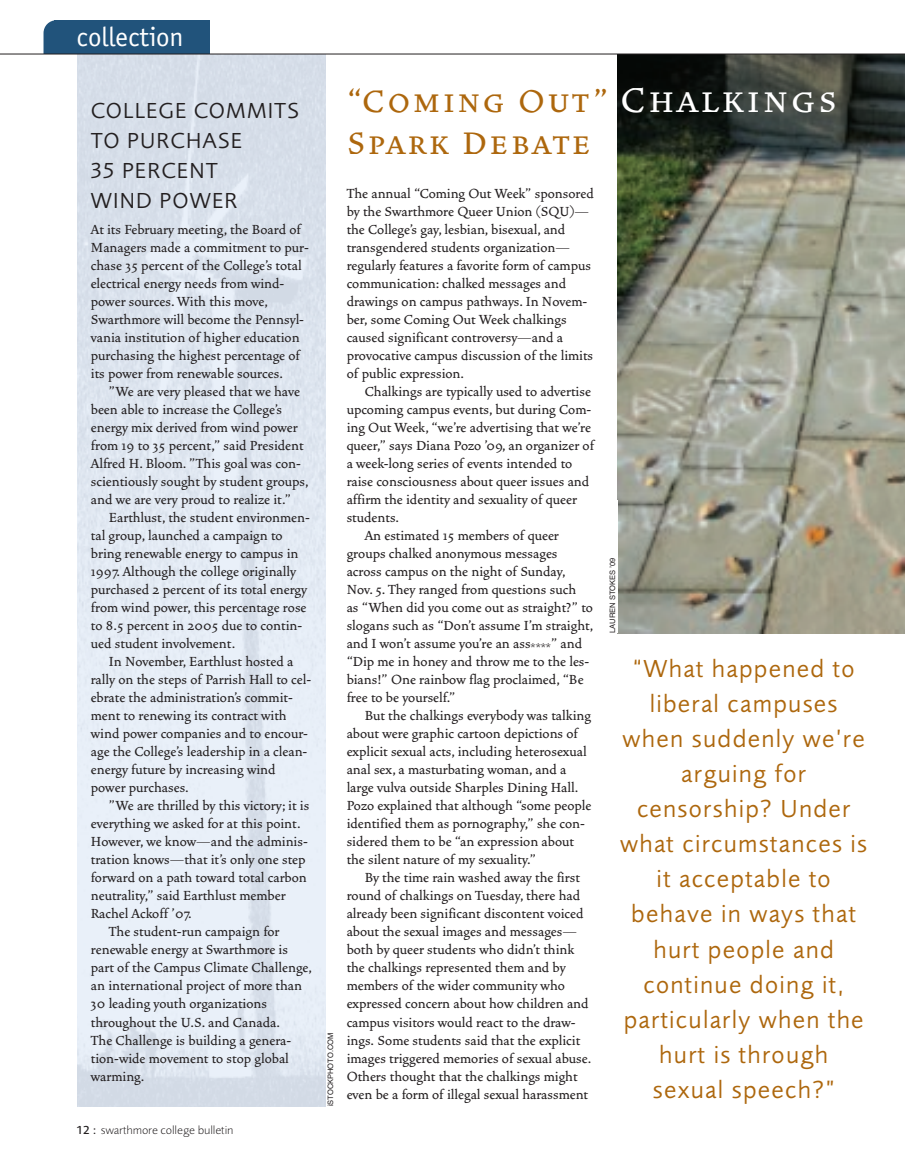
<style>
.page{position:relative;width:905px;height:1175px;background:#fff}
.page>*{position:absolute;margin:0;border:0;box-sizing:border-box;transform-origin:0 0}
.t1{font:39px/42px "Vendetta Medium Small Caps";letter-spacing:.06em;color:#ad670d}
.t2{font:27px "Officina Sans";color:#fff}
.t3{font:25.5px/35.1px "Foundry Sans";letter-spacing:.05em;color:#ad670d;text-align:center}
.t4{font:22.5px/30px "Foundry Sans";letter-spacing:.05em;color:#231f20}
.t5{font:500 16.5px/18px "Vendetta";color:#231f20}
.t6{font:300 12px "Foundry Sans";color:#231f20}
.t7{font:7.5px "Helvetica";color:#231f20}
.s1{font-weight:500}
.s2{font-size:43.5px;color:#fff}
</style>
<div class="page">
<div style="left:44px;top:20px;width:25px;height:81px;background:#21537b;border-radius:13px"></div>
<div style="left:54px;top:20px;width:155px;height:42px;background:#21537b"></div>
<div style="left:0;top:54px;width:235px;height:76px;background:#fff"></div>
<img style="left:617px;top:55px;width:287px;height:578px">
<div style="left:609px;top:501px;width:9px;height:132px;background:#fff"></div>
<img style="left:77px;top:55px;width:249px;height:1051px">
<hr style="left:0;top:54px;width:904px;height:1px;background:#231f20">
<h2 class="t2" style="left:77px;top:21px;width:108px">collection</h2>
<h3 class="t4" style="left:91px;top:96px;width:210px">COLLEGE COMMITS<br>TO PURCHASE<br>35 PERCENT<br>WIND POWER</h3>
<p class="t5" style="left:91px;top:221px;width:219px">At its February meeting, the Board of Managers made a commitment to pur&shy;chase 35 percent of the College’s total electrical energy needs from wind&shy;power sources. With this move, Swarthmore will become the Pennsyl&shy;vania institution of higher education purchasing the highest percentage of its power from renewable sources.</p>
<p class="t5" style="left:91px;top:383px;width:219px;text-indent:18px">"We are very pleased that we have been able to increase the College's energy mix derived from wind power from 19 to 35 percent," said President Alfred H. Bloom. "This goal was con&shy;scientiously sought by student groups, and we are very proud to realize it."</p>
<p class="t5" style="left:91px;top:509px;width:220px;text-indent:18px">Earthlust, the student environmen&shy;tal group, launched a campaign to bring renewable energy to campus in 1997. Although the college originally purchased 2 percent of its total energy from wind power, this percentage rose to 8.5 percent in 2005 due to contin&shy;ued student involvement.</p>
<p class="t5" style="left:91px;top:653px;width:222px;text-indent:18px">In November, Earthlust hosted a rally on the steps of Parrish Hall to cel&shy;ebrate the administration's commit&shy;ment to renewing its contract with wind power companies and to encour&shy;age the College's leadership in a clean&shy;energy future by increasing wind power purchases.</p>
<p class="t5" style="left:109px;top:797px;width:202px">"We are thrilled by this victory; it is</p>
<p class="t5" style="left:91px;top:815px;width:211px">everything we asked for at this point.</p>
<p class="t5" style="left:91px;top:833px;width:218px">However, we know—and the adminis-</p>
<p class="t5" style="left:91px;top:851px;width:216px">tration knows—that it's only one step</p>
<p class="t5" style="left:91px;top:869px;width:217px">forward on a path toward total carbon</p>
<p class="t5" style="left:91px;top:887px;width:196px">neutrality," said Earthlust member</p>
<p class="t5" style="left:91px;top:905px;width:102px">Rachel Ackoff '07.</p>
<p class="t5" style="left:109px;top:923px;width:172px">The student-run campaign for</p>
<p class="t5" style="left:91px;top:941px;width:199px">renewable energy at Swarthmore is</p>
<p class="t5" style="left:91px;top:959px;width:223px">part of the Campus Climate Challenge,</p>
<p class="t5" style="left:91px;top:977px;width:213px">an international project of more than</p>
<p class="t5" style="left:91px;top:995px;width:178px">30 leading youth organizations</p>
<p class="t5" style="left:91px;top:1013px;width:191px">throughout the U.S. and Canada.</p>
<p class="t5" style="left:91px;top:1031px;width:202px">The Challenge is building a genera-</p>
<p class="t5" style="left:91px;top:1049px;width:199px">tion-wide movement to stop global</p>
<p class="t5" style="left:91px;top:1067px;width:55px">warming.</p>
<p class="t6" style="left:77px;top:1122px;width:158px"><span class="s1">12 :</span> swarthmore college bulletin</p>
<p class="t7" style="left:324px;top:1106px;width:75px;rotate:-90deg">iSTOCKPHOTO.COM</p>
<h1 class="t1" style="left:346px;top:80px;width:492px">“Coming Out” <span class="s2">Chalkings<br></span>Spark Debate</h1>
<p class="t5" style="left:346px;top:185px;width:248px">The annual “Coming Out Week” sponsored by the Swarthmore Queer Union (SQU)— the College’s gay, lesbian, bisexual, and transgendered students organization— regularly features a favorite form of campus communication: chalked messages and drawings on campus pathways. In Novem&shy;ber, some Coming Out Week chalkings caused significant controversy—and a provocative campus discussion of the limits of public expression.</p>
<p class="t5" style="left:365px;top:383px;width:228px">Chalkings are typically used to advertise</p>
<p class="t5" style="left:346px;top:401px;width:246px">upcoming campus events, but during Com-</p>
<p class="t5" style="left:346px;top:419px;width:246px">ing Out Week, “we’re advertising that we’re</p>
<p class="t5" style="left:346px;top:437px;width:249px">queer,” says Diana Pozo ’09, an organizer of</p>
<p class="t5" style="left:346px;top:455px;width:227px">a week-long series of events intended to</p>
<p class="t5" style="left:346px;top:473px;width:244px">raise consciousness about queer issues and</p>
<p class="t5" style="left:346px;top:491px;width:232px">affirm the identity and sexuality of queer</p>
<p class="t5" style="left:346px;top:509px;width:54px">students.</p>
<p class="t5" style="left:365px;top:527px;width:196px">An estimated 15 members of queer</p>
<p class="t5" style="left:346px;top:545px;width:212px">groups chalked anonymous messages</p>
<p class="t5" style="left:346px;top:563px;width:220px">across campus on the night of Sunday,</p>
<p class="t5" style="left:346px;top:581px;width:231px">Nov. 5. They ranged from questions such</p>
<p class="t5" style="left:346px;top:599px;width:248px">as “When did you come out as straight?” to</p>
<p class="t5" style="left:346px;top:617px;width:248px">slogans such as “Don’t assume I’m straight,</p>
<p class="t5" style="left:346px;top:635px;width:237px">and I won’t assume you’re an ass****” and</p>
<p class="t5" style="left:346px;top:653px;width:244px">“Dip me in honey and throw me to the les-</p>
<p class="t5" style="left:346px;top:671px;width:238px">bians!” One rainbow flag proclaimed, “Be</p>
<p class="t5" style="left:346px;top:689px;width:110px">free to be yourself.”</p>
<p class="t5" style="left:364px;top:707px;width:228px">But the chalkings everybody was talking</p>
<p class="t5" style="left:346px;top:725px;width:233px">about were graphic cartoon depictions of</p>
<p class="t5" style="left:346px;top:743px;width:241px">explicit sexual acts, including heterosexual</p>
<p class="t5" style="left:346px;top:761px;width:221px">anal sex, a masturbating woman, and a</p>
<p class="t5" style="left:346px;top:779px;width:233px">large vulva outside Sharples Dining Hall.</p>
<p class="t5" style="left:346px;top:797px;width:246px">Pozo explained that although “some people</p>
<p class="t5" style="left:346px;top:815px;width:240px">identified them as pornography,” she con-</p>
<p class="t5" style="left:346px;top:833px;width:229px">sidered them to be “an expression about</p>
<p class="t5" style="left:346px;top:851px;width:191px">the silent nature of my sexuality.”</p>
<p class="t5" style="left:364px;top:869px;width:217px">By the time rain washed away the first</p>
<p class="t5" style="left:346px;top:887px;width:235px">round of chalkings on Tuesday, there had</p>
<p class="t5" style="left:346px;top:905px;width:238px">already been significant discontent voiced</p>
<p class="t5" style="left:346px;top:923px;width:232px">about the sexual images and messages—</p>
<p class="t5" style="left:346px;top:941px;width:229px">both by queer students who didn’t think</p>
<p class="t5" style="left:346px;top:959px;width:220px">the chalkings represented them and by</p>
<p class="t5" style="left:346px;top:977px;width:220px">members of the wider community who</p>
<p class="t5" style="left:346px;top:995px;width:243px">expressed concern about how children and</p>
<p class="t5" style="left:346px;top:1013px;width:230px">campus visitors would react to the draw-</p>
<p class="t5" style="left:346px;top:1031px;width:235px">ings. Some students said that the explicit</p>
<p class="t5" style="left:346px;top:1049px;width:246px">images triggered memories of sexual abuse.</p>
<p class="t5" style="left:346px;top:1067px;width:232px">Others thought that the chalkings might</p>
<p class="t5" style="left:346px;top:1085px;width:243px">even be a form of illegal sexual harassment</p>
<p class="t7" style="left:606px;top:633px;width:77px;rotate:-90deg">LAUREN STOKES ʼ09</p>
<h3 class="t3" style="left:620px;top:650px;width:248px">“What happened to liberal campuses when suddenly we’re arguing for censorship? Under what circumstances is it acceptable to behave in ways that hurt people and continue doing it, particularly when the hurt is through<br>sexual speech?”</h3>
</div>
